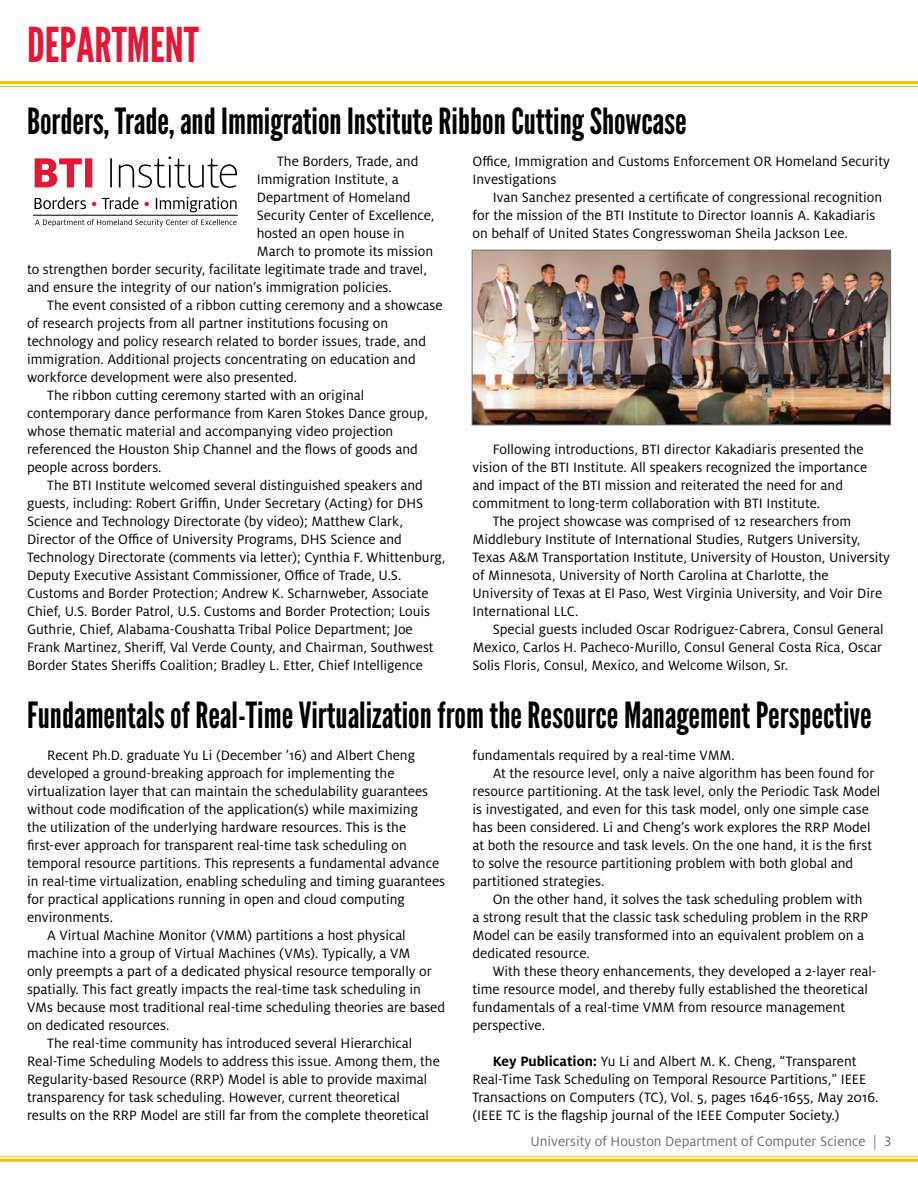
<style>
.page{position:relative;width:918px;height:1188px;background:#fff}
.page>*{position:absolute;margin:0;border:0;box-sizing:border-box;transform-origin:0 0}
.Page_Title{font:48px "League Gothic";color:#e31837}
.Article_Title{font:36px "League Gothic";color:#000}
.Article_Body{font:15px/18px "Milo OT";color:#000}
.t1{font:15px "Milo OT";color:#6d6e71}
.s1{font-weight:700}
.s2{color:#747c82}
</style>
<div class="page">
<hr style="left:0;top:1156px;width:918px;height:1px;background:#f9be00">
<hr style="left:0;top:1159px;width:918px;height:3px;background:#f9be00">
<hr style="left:0;top:81px;width:918px;height:3px;background:#f9be00">
<hr style="left:0;top:86px;width:918px;height:1px;background:#f9be00">
<img style="left:474px;top:252px;width:415px;height:171px">
<div style="left:472px;top:250px;width:419px;height:175px;border:1px solid #6d6e71"></div>
<svg style="left:35px;top:219px;width:202px;height:8px"></svg>
<svg style="left:156px;top:197px;width:81px;height:15px"></svg>
<svg style="left:144px;top:202px;width:5px;height:4px"></svg>
<svg style="left:102px;top:197px;width:36px;height:12px"></svg>
<svg style="left:92px;top:202px;width:4px;height:4px"></svg>
<svg style="left:35px;top:197px;width:51px;height:12px"></svg>
<svg style="left:110px;top:156px;width:127px;height:32px"></svg>
<svg style="left:35px;top:158px;width:57px;height:29px"></svg>
<hr style="left:33px;top:215px;width:205px;height:1px;background:#000">
<p class="Page_Title" style="left:27px;top:17px;width:174px">DEPARTMENT</p>
<p class="Article_Title" style="left:27px;top:100px;width:661px">Borders, Trade, and Immigration Institute Ribbon Cutting Showcase</p>
<p class="Article_Body" style="left:277px;top:152px;width:143px">The Borders, Trade, and</p>
<p class="Article_Body" style="left:257px;top:170px;width:144px">Immigration Institute, a</p>
<p class="Article_Body" style="left:257px;top:188px;width:155px">Department of Homeland</p>
<p class="Article_Body" style="left:257px;top:206px;width:179px">Security Center of Excellence,</p>
<p class="Article_Body" style="left:257px;top:224px;width:149px">hosted an open house in</p>
<p class="Article_Body" style="left:257px;top:242px;width:178px">March to promote its mission</p>
<p class="Article_Body" style="left:27px;top:260px;width:402px">to strengthen border security, facilitate legitimate trade and travel,</p>
<p class="Article_Body" style="left:27px;top:278px;width:366px">and ensure the integrity of our nation’s immigration policies.</p>
<p class="Article_Body" style="left:27px;top:296px;width:417px;text-indent:20px">The event consisted of a ribbon cutting ceremony and a showcase of research projects from all partner institutions focusing on technology and policy research related to border issues, trade, and immigration. Additional projects concentrating on education and workforce development were also presented.</p>
<p class="Article_Body" style="left:27px;top:386px;width:402px;text-indent:20px">The ribbon cutting ceremony started with an original contemporary dance performance from Karen Stokes Dance group, whose thematic material and accompanying video projection referenced the Houston Ship Channel and the flows of goods and people across borders.</p>
<p class="Article_Body" style="left:27px;top:476px;width:420px;text-indent:20px">The BTI Institute welcomed several distinguished speakers and guests, including: Robert Griffin, Under Secretary (Acting) for DHS Science and Technology Directorate (by video); Matthew Clark, Director of the Office of University Programs, DHS Science and Technology Directorate (comments via letter); Cynthia F. Whittenburg, Deputy Executive Assistant Commissioner, Office of Trade, U.S.<br>Customs and Border Protection; Andrew K. Scharnweber, Associate Chief, U.S. Border Patrol, U.S. Customs and Border Protection; Louis Guthrie, Chief, Alabama-Coushatta Tribal Police Department; Joe Frank Martinez, Sheriff, Val Verde County, and Chairman, Southwest Border States Sheriffs Coalition; Bradley L. Etter, Chief Intelligence</p>
<p class="Article_Body" style="left:472px;top:152px;width:419px">Office, Immigration and Customs Enforcement OR Homeland Security<br>Investigations</p>
<p class="Article_Body" style="left:472px;top:188px;width:411px;text-indent:20px">Ivan Sanchez presented a certificate of congressional recognition for the mission of the BTI Institute to Director Ioannis A. Kakadiaris on behalf of United States Congresswoman Sheila Jackson Lee.</p>
<p class="Article_Body" style="left:472px;top:440px;width:396px;text-indent:20px">Following introductions, BTI director Kakadiaris presented the vision of the BTI Institute. All speakers recognized the importance and impact of the BTI mission and reiterated the need for and commitment to long-term collaboration with BTI Institute.</p>
<p class="Article_Body" style="left:472px;top:512px;width:419px;text-indent:20px">The project showcase was comprised of 12 researchers from Middlebury Institute of International Studies, Rutgers University, Texas A&amp;M Transportation Institute, University of Houston, University of Minnesota, University of North Carolina at Charlotte, the University of Texas at El Paso, West Virginia University, and Voir Dire International LLC.</p>
<p class="Article_Body" style="left:472px;top:620px;width:413px;text-align:justify;text-indent:20px">Special guests included Oscar Rodriguez-Cabrera, Consul General Mexico, Carlos H. Pacheco-Murillo, Consul General Costa Rica, Oscar Solis Floris, Consul, Mexico, and Welcome Wilson, Sr.</p>
<p class="Article_Title" style="left:27px;top:694px;width:846px">Fundamentals of Real-Time Virtualization from the Resource Management Perspective</p>
<p class="Article_Body" style="left:27px;top:746px;width:420px;text-indent:20px">Recent Ph.D. graduate Yu Li (December ’16) and Albert Cheng developed a ground-breaking approach for implementing the virtualization layer that can maintain the schedulability guarantees without code modification of the application(s) while maximizing<br>the utilization of the underlying hardware resources. This is the first-ever approach for transparent real-time task scheduling on temporal resource partitions. This represents a fundamental advance in real-time virtualization, enabling scheduling and timing guarantees for practical applications running in open and cloud computing environments.</p>
<p class="Article_Body" style="left:27px;top:926px;width:420px;text-indent:20px">A Virtual Machine Monitor (VMM) partitions a host physical machine into a group of Virtual Machines (VMs). Typically, a VM<br>only preempts a part of a dedicated physical resource temporally or spatially. This fact greatly impacts the real-time task scheduling in VMs because most traditional real-time scheduling theories are based on dedicated resources.</p>
<p class="Article_Body" style="left:27px;top:1034px;width:414px;text-indent:20px">The real-time community has introduced several Hierarchical Real-Time Scheduling Models to address this issue. Among them, the Regularity-based Resource (RRP) Model is able to provide maximal transparency for task scheduling. However, current theoretical results on the RRP Model are still far from the complete theoretical</p>
<p class="Article_Body" style="left:472px;top:746px;width:264px">fundamentals required by a real-time VMM.</p>
<p class="Article_Body" style="left:472px;top:764px;width:409px;text-indent:20px">At the resource level, only a naive algorithm has been found for resource partitioning. At the task level, only the Periodic Task Model is investigated, and even for this task model, only one simple case has been considered. Li and Cheng’s work explores the RRP Model at both the resource and task levels. On the one hand, it is the first to solve the resource partitioning problem with both global and partitioned strategies.</p>
<p class="Article_Body" style="left:472px;top:890px;width:397px;text-indent:20px">On the other hand, it solves the task scheduling problem with a strong result that the classic task scheduling problem in the RRP Model can be easily transformed into an equivalent problem on a dedicated resource.</p>
<p class="Article_Body" style="left:472px;top:962px;width:406px;text-indent:20px">With these theory enhancements, they developed a 2-layer real&shy;time resource model, and thereby fully established the theoretical fundamentals of a real-time VMM from resource management perspective.</p>
<p class="Article_Body" style="left:472px;top:1052px;width:407px;text-indent:20px"><span class="s1">Key Publication:</span> Yu Li and Albert M. K. Cheng, “Transparent Real-Time Task Scheduling on Temporal Resource Partitions,” IEEE Transactions on Computers (TC), Vol. 5, pages 1646-1655, May 2016. (IEEE TC is the flagship journal of the IEEE Computer Society.)</p>
<p class="t1" style="left:530px;top:1133px;width:362px">University of Houston Department of Computer Science <span class="s2">|</span> 3</p>
</div>
